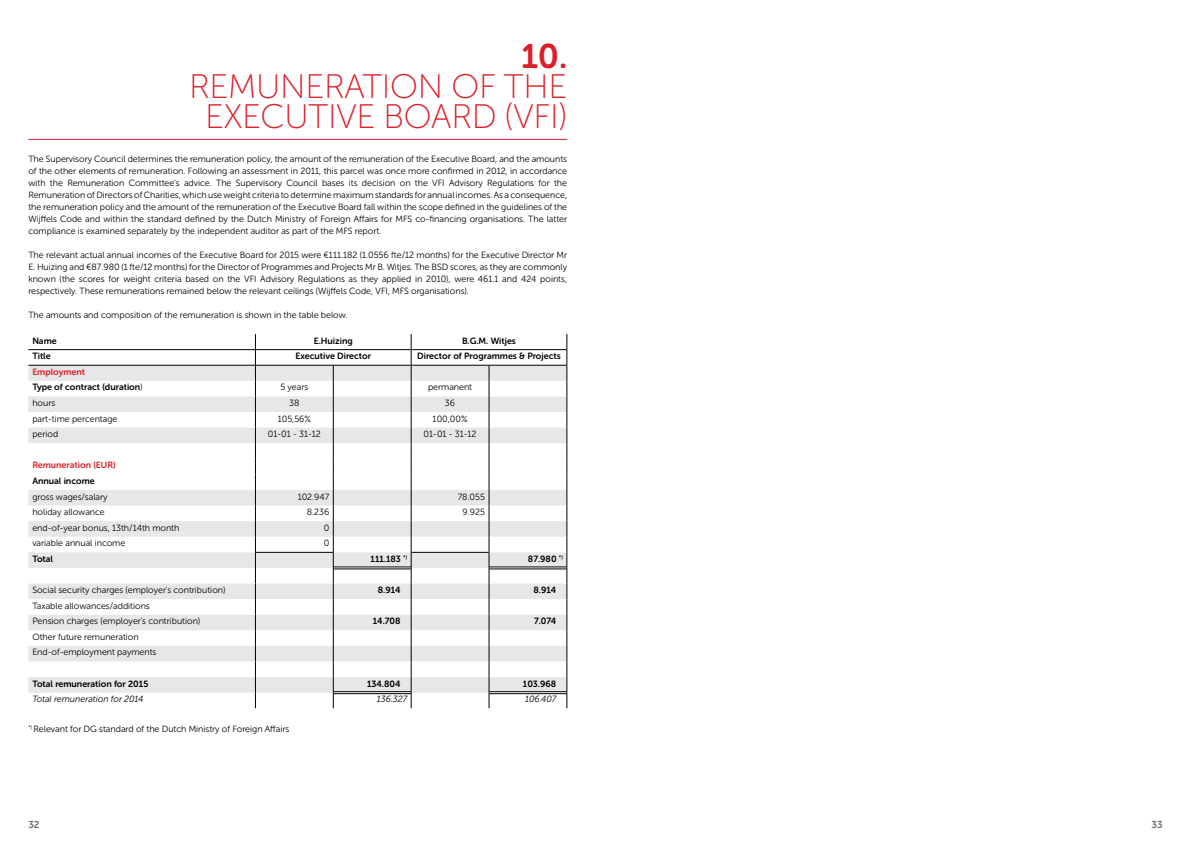
<style>
.page{position:relative;width:1191px;height:842px;background:#fff}
.page>*{position:absolute;margin:0;border:0;box-sizing:border-box;transform-origin:0 0}
.t1{font:34px/30px "Museo Sans Rounded 100";letter-spacing:-.005em;color:#da2128;text-align:center}
.t2{font:34px "Museo Sans Rounded 700";color:#da2128}
.t3{font:10px "Museo Sans Rounded 700";color:#6d6e71}
.t4{font:9px/12px "Museo Sans Rounded 300";color:#000;text-align:justify}
.t5{font:9px/15.6px "Museo Sans Rounded 700";color:#000}
.t6{font:italic 9px "Museo Sans Rounded 300";color:#000}
.t7{font:9px "Museo Sans Rounded 700";color:#da2128}
.s1{color:#da2128}
.s2{font-family:"Museo Sans Rounded 300"}
</style>
<div class="page">
<svg style="left:28px;top:366px;width:538px;height:327px"></svg>
<hr style="left:333px;top:566px;width:78px;height:3px;background:#fff">
<hr style="left:489px;top:566px;width:77px;height:3px;background:#fff">
<hr style="left:333px;top:691px;width:78px;height:3px;background:#fff">
<hr style="left:489px;top:691px;width:77px;height:3px;background:#fff">
<hr style="left:28px;top:349px;width:227px;height:1px;background:#000">
<hr style="left:255px;top:349px;width:78px;height:1px;background:#000">
<hr style="left:333px;top:349px;width:78px;height:1px;background:#000">
<hr style="left:411px;top:349px;width:78px;height:1px;background:#000">
<hr style="left:489px;top:349px;width:78px;height:1px;background:#000">
<svg style="left:411px;top:334px;width:1px;height:374px"></svg>
<svg style="left:489px;top:366px;width:1px;height:342px"></svg>
<hr style="left:411px;top:552px;width:78px;height:1px;background:#000">
<svg style="left:255px;top:334px;width:1px;height:374px"></svg>
<svg style="left:333px;top:366px;width:1px;height:342px"></svg>
<hr style="left:256px;top:552px;width:77px;height:1px;background:#000">
<hr style="left:333px;top:566px;width:78px;height:1px;background:#000">
<hr style="left:333px;top:568px;width:78px;height:1px;background:#000">
<hr style="left:489px;top:566px;width:77px;height:1px;background:#000">
<hr style="left:489px;top:568px;width:77px;height:1px;background:#000">
<hr style="left:333px;top:691px;width:78px;height:1px;background:#000">
<hr style="left:333px;top:693px;width:78px;height:1px;background:#000">
<hr style="left:489px;top:691px;width:77px;height:1px;background:#000">
<hr style="left:489px;top:693px;width:77px;height:1px;background:#000">
<hr style="left:28px;top:365px;width:227px;height:1px;background:#000">
<hr style="left:255px;top:365px;width:78px;height:1px;background:#000">
<hr style="left:333px;top:365px;width:78px;height:1px;background:#000">
<hr style="left:411px;top:365px;width:78px;height:1px;background:#000">
<hr style="left:489px;top:365px;width:78px;height:1px;background:#000">
<svg style="left:566px;top:334px;width:1px;height:374px"></svg>
<hr style="left:28px;top:139px;width:539px;height:1px;background:#da2128">
<h1 class="t2" style="left:521px;top:37px;width:47px">10.</h1>
<h1 class="t1" style="left:189px;top:72px;width:379px">REMUNERATION OF THE<br>EXECUTIVE BOARD (VFI)</h1>
<p class="t4" style="left:28px;top:153px;width:540px">The Supervisory Council determines the remuneration policy, the amount of the remuneration of the Executive Board, and the amounts of the other elements of remuneration. Following an assessment in 2011, this parcel was once more confirmed in 2012, in accordance with the Remuneration Committee’s advice. The Supervisory Council bases its decision on the VFI Advisory Regulations for the Remuneration of Directors of Charities, which use weight criteria to determine maximum standards for annual incomes. As a consequence, the remuneration policy and the amount of the remuneration of the Executive Board fall within the scope defined in the guidelines of the Wijffels Code and within the standard defined by the Dutch Ministry of Foreign Affairs for MFS co-financing organisations. The latter compliance is examined separately by the independent auditor as part of the MFS report.</p>
<p class="t4" style="left:28px;top:249px;width:540px">The relevant actual annual incomes of the Executive Board for 2015 were €111.182 (1.0556 fte/12 months) for the Executive Director Mr E. Huizing and €87.980 (1 fte/12 months) for the Director of Programmes and Projects Mr B. Witjes. The BSD scores, as they are commonly known (the scores for weight criteria based on the VFI Advisory Regulations as they applied in 2010), were 461.1 and 424 points, respectively. These remunerations remained below the relevant ceilings (Wijffels Code, VFI, MFS organisations).</p>
<p class="t4" style="left:28px;top:309px;width:321px">The amounts and composition of the remuneration is shown in the table below.</p>
<p class="t5" style="left:32px;top:333px;width:26px">Name</p>
<p class="t5" style="left:314px;top:333px;width:41px">E.Huizing</p>
<p class="t5" style="left:462px;top:333px;width:55px">B.G.M. Witjes</p>
<p class="t5" style="left:32px;top:348px;width:20px">Title</p>
<p class="t5" style="left:295px;top:348px;width:77px">Executive Director</p>
<p class="t5" style="left:417px;top:348px;width:145px">Director of Programmes &amp; Projects</p>
<p class="t5" style="left:32px;top:364px;width:112px"><span class="s1">Employment<br></span>Type of contract (duration<span class="s2">)</span></p>
<p class="t4" style="left:280px;top:381px;width:29px">5 years</p>
<p class="t4" style="left:428px;top:381px;width:46px">permanent</p>
<p class="t4" style="left:32px;top:397px;width:24px">hours</p>
<p class="t4" style="left:289px;top:397px;width:12px">38</p>
<p class="t4" style="left:445px;top:397px;width:12px">36</p>
<p class="t4" style="left:32px;top:413px;width:87px">part-time percentage</p>
<p class="t4" style="left:278px;top:413px;width:35px">105,56%</p>
<p class="t4" style="left:432px;top:413px;width:36px">100,00%</p>
<p class="t4" style="left:32px;top:428px;width:27px">period</p>
<p class="t4" style="left:268px;top:428px;width:54px">01-01 - 31-12</p>
<p class="t4" style="left:423px;top:428px;width:54px">01-01 - 31-12</p>
<p class="t7" style="left:32px;top:460px;width:85px">Remuneration (EUR)</p>
<p class="t5" style="left:32px;top:473px;width:64px">Annual income</p>
<p class="t4" style="left:32px;top:490px;width:77px">gross wages/salary</p>
<p class="t4" style="left:298px;top:490px;width:33px">102.947</p>
<p class="t4" style="left:458px;top:490px;width:29px">78.055</p>
<p class="t4" style="left:32px;top:506px;width:74px">holiday allowance</p>
<p class="t4" style="left:307px;top:506px;width:24px">8.236</p>
<p class="t4" style="left:462px;top:506px;width:24px">9.925</p>
<p class="t4" style="left:32px;top:522px;width:149px">end-of-year bonus, 13th/14th month</p>
<p class="t4" style="left:324px;top:522px;width:7px">0</p>
<p class="t4" style="left:32px;top:537px;width:94px">variable annual income</p>
<p class="t4" style="left:324px;top:537px;width:7px">0</p>
<p class="t5" style="left:32px;top:551px;width:22px">Total</p>
<p class="t5" style="left:370px;top:551px;width:38px">111.183 <sup>*)</sup></p>
<p class="t5" style="left:528px;top:551px;width:36px">87.980 <sup>*)</sup></p>
<p class="t4" style="left:32px;top:584px;width:195px">Social security charges (employer's contribution)</p>
<p class="t5" style="left:378px;top:582px;width:24px">8.914</p>
<p class="t5" style="left:533px;top:582px;width:24px">8.914</p>
<p class="t4" style="left:32px;top:598px;width:169px;line-height:15.6px">Taxable allowances/additions<br>Pension charges (employer's contribution)</p>
<p class="t5" style="left:373px;top:613px;width:29px">14.708</p>
<p class="t5" style="left:534px;top:613px;width:24px">7.074</p>
<p class="t4" style="left:32px;top:629px;width:126px;line-height:15.6px">Other future remuneration<br>End-of-employment payments</p>
<p class="t5" style="left:32px;top:676px;width:118px">Total remuneration for 2015</p>
<p class="t5" style="left:367px;top:676px;width:35px">134.804</p>
<p class="t5" style="left:523px;top:676px;width:35px">103.968</p>
<p class="t6" style="left:32px;top:694px;width:113px">Total remuneration for 2014</p>
<p class="t6" style="left:377px;top:694px;width:32px">136.327</p>
<p class="t6" style="left:525px;top:694px;width:33px">106.407</p>
<p class="t4" style="left:28px;top:723px;width:262px"><sup>*)</sup> Relevant for DG standard of the Dutch Ministry of Foreign Affairs</p>
<p class="t3" style="left:28px;top:819px;width:13px">32</p>
<p class="t3" style="left:1151px;top:819px;width:13px">33</p>
</div>
